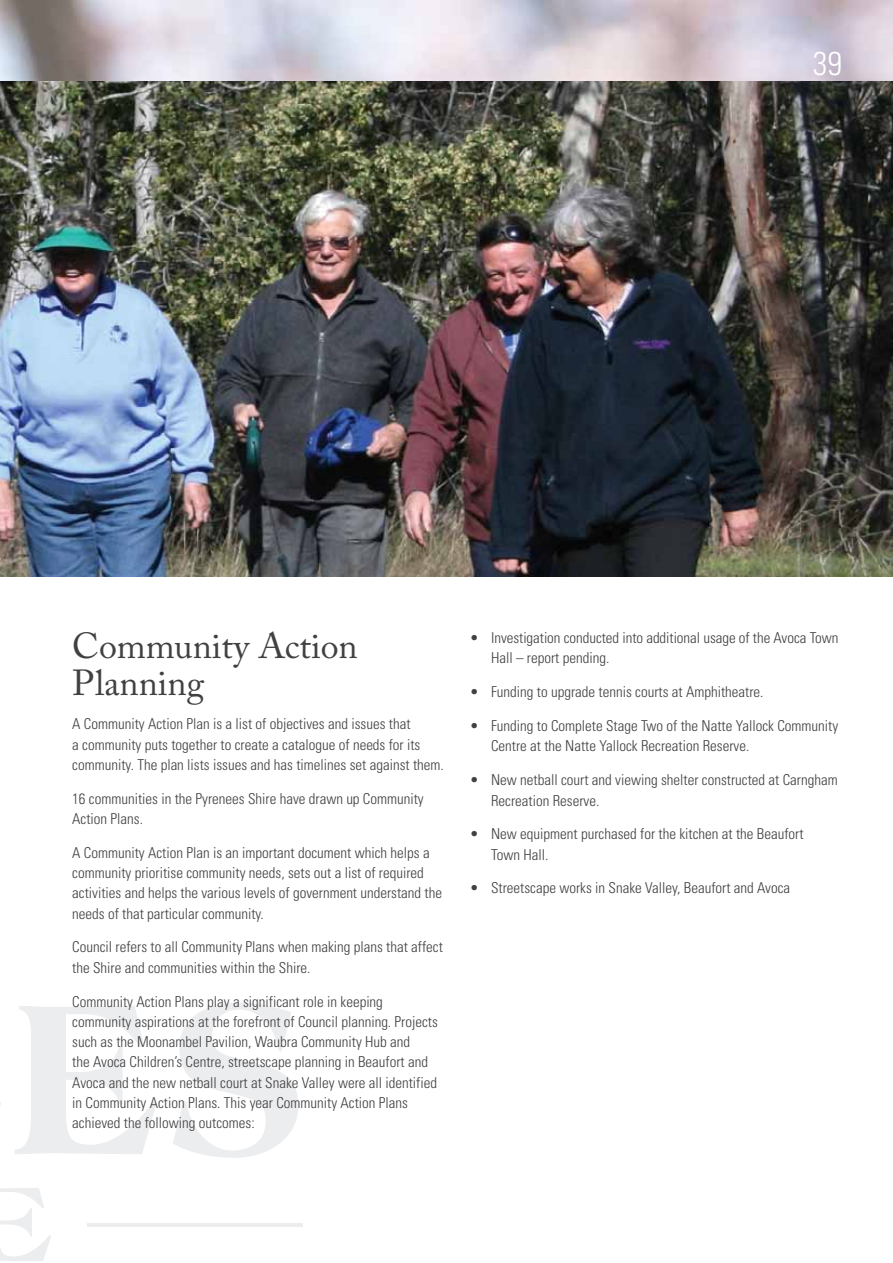
<style>
.page{position:relative;width:893px;height:1263px;background:#fff}
.page>*{position:absolute;margin:0;border:0;box-sizing:border-box;transform-origin:0 0}
.t1{font:36px/37.5px "Adobe Caslon Pro";color:#414042}
.t2{font:300 condensed 33px "Univers";color:#fff}
.t3{font:300 condensed 15px/20.2px "Univers";color:#414042}
</style>
<div class="page">
<img style="left:0;top:0;width:893px;height:81px">
<img style="left:0;top:81px;width:893px;height:496px">
<hr style="left:87px;top:1223px;width:216px;height:3px;background:#ecedee">
<svg style="left:15px;top:1006px;width:141px;height:148px"></svg>
<svg style="left:173px;top:1002px;width:125px;height:156px"></svg>
<svg style="left:0;top:1188px;width:51px;height:73px"></svg>
<h2 class="t2" style="left:813px;top:43px;width:31px">39</h2>
<h1 class="t1" style="left:72px;top:627px;width:287px">Community Action<br>Planning</h1>
<p class="t3" style="left:72px;top:714px;width:373px">A Community Action Plan is a list of objectives and issues that<br>a community puts together to create a catalogue of needs for its community. The plan lists issues and has timelines set against them.</p>
<p class="t3" style="left:72px;top:788px;width:353px">16 communities in the Pyrenees Shire have drawn up Community<br>Action Plans.</p>
<p class="t3" style="left:72px;top:842px;width:371px">A Community Action Plan is an important document which helps a community prioritise community needs, sets out a list of required activities and helps the various levels of government understand the needs of that particular community.</p>
<p class="t3" style="left:72px;top:937px;width:372px">Council refers to all Community Plans when making plans that affect the Shire and communities within the Shire.</p>
<p class="t3" style="left:72px;top:991px;width:367px">Community Action Plans play a significant role in keeping community aspirations at the forefront of Council planning. Projects such as the Moonambel Pavilion, Waubra Community Hub and<br>the Avoca Children’s Centre, streetscape planning in Beaufort and Avoca and the new netball court at Snake Valley were all identified in Community Action Plans. This year Community Action Plans achieved the following outcomes:</p>
<p class="t3" style="left:491px;top:627px;width:349px;text-indent:-21px">• Investigation conducted into additional usage of the Avoca Town<br>Hall – report pending.</p>
<p class="t3" style="left:470px;top:682px;width:295px">• Funding to upgrade tennis courts at Amphitheatre.</p>
<p class="t3" style="left:491px;top:715px;width:349px;text-indent:-21px">• Funding to Complete Stage Two of the Natte Yallock Community<br>Centre at the Natte Yallock Recreation Reserve.</p>
<p class="t3" style="left:491px;top:770px;width:348px;text-indent:-21px">• New netball court and viewing shelter constructed at Carngham<br>Recreation Reserve.</p>
<p class="t3" style="left:491px;top:824px;width:314px;text-indent:-21px">• New equipment purchased for the kitchen at the Beaufort<br>Town Hall.</p>
<p class="t3" style="left:470px;top:878px;width:322px">• Streetscape works in Snake Valley, Beaufort and Avoca</p>
</div>
